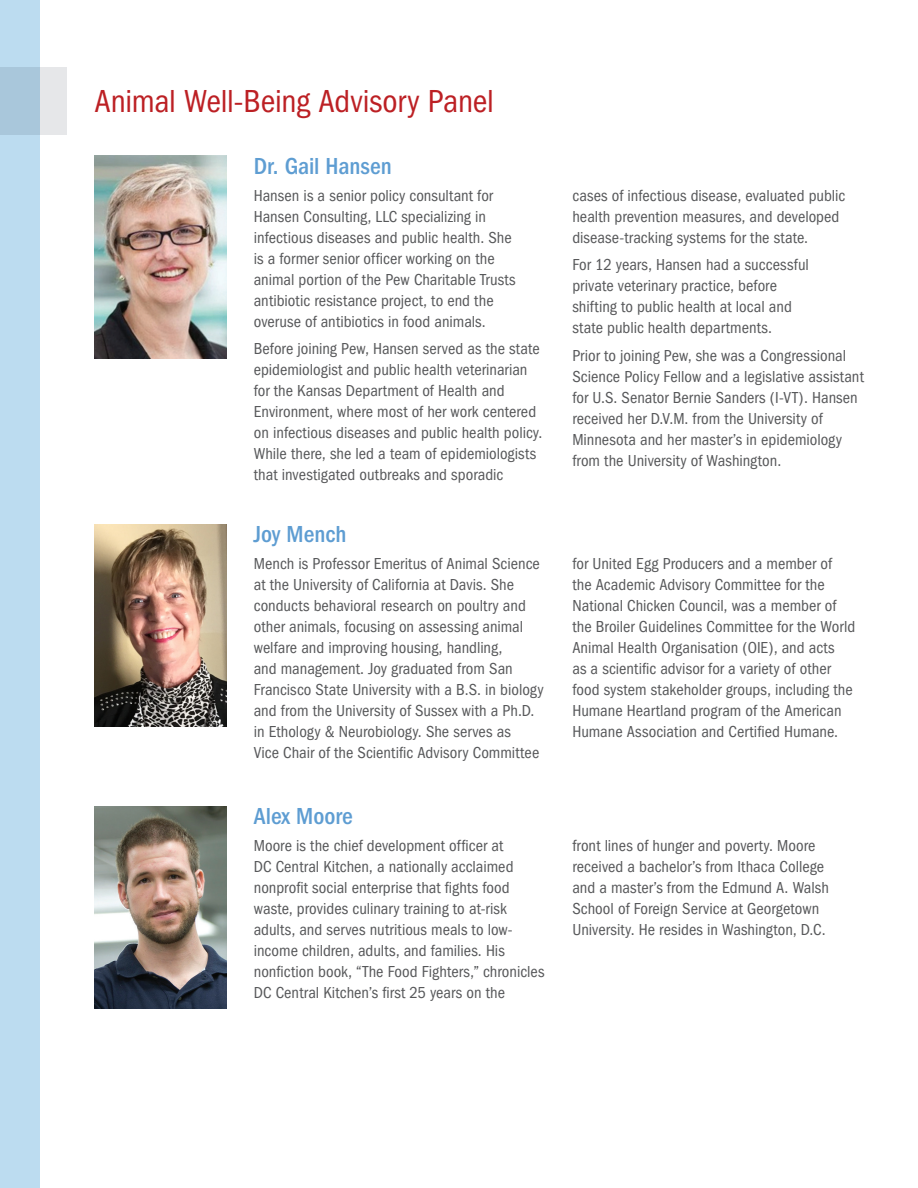
<style>
.page{position:relative;width:918px;height:1188px;background:#fff}
.page>*{position:absolute;margin:0;border:0;box-sizing:border-box;transform-origin:0 0}
.Section_Headline{font:condensed 33px "Franklin Gothic";letter-spacing:-.01em;color:#bc2024}
.Subheadlines{font:500 condensed 24px "Franklin Gothic";color:#5e9dd2}
.Body_Copy{font:condensed 16.5px/21px "Franklin Gothic";color:#57585a}
</style>
<div class="page">
<div style="left:0;top:0;width:40px;height:1188px;background:#bcdcf0"></div>
<svg style="left:0;top:68px;width:67px;height:67px;background:#c1d3e0"></svg>
<img style="left:94px;top:156px;width:133px;height:202px">
<img style="left:94px;top:524px;width:133px;height:203px">
<img style="left:94px;top:806px;width:133px;height:203px">
<p class="Section_Headline" style="left:94px;top:83px;width:401px">Animal Well-Being Advisory Panel</p>
<p class="Subheadlines" style="left:254px;top:152px;width:139px">Dr. Gail Hansen</p>
<p class="Body_Copy" style="left:254px;top:185px;width:263px">Hansen is a senior policy consultant for Hansen Consulting, LLC specializing in infectious diseases and public health. She is a former senior officer working on the animal portion of the Pew Charitable Trusts antibiotic resistance project, to end the overuse of antibiotics in food animals.</p>
<p class="Body_Copy" style="left:254px;top:339px;width:290px">Before joining Pew, Hansen served as the state epidemiologist and public health veterinarian for the Kansas Department of Health and Environment, where most of her work centered on infectious diseases and public health policy.<br>While there, she led a team of epidemiologists that investigated outbreaks and sporadic</p>
<p class="Body_Copy" style="left:572px;top:185px;width:274px">cases of infectious disease, evaluated public health prevention measures, and developed disease-tracking systems for the state.</p>
<p class="Body_Copy" style="left:572px;top:255px;width:238px">For 12 years, Hansen had a successful private veterinary practice, before shifting to public health at local and state public health departments.</p>
<p class="Body_Copy" style="left:572px;top:345px;width:293px">Prior to joining Pew, she was a Congressional Science Policy Fellow and a legislative assistant for U.S. Senator Bernie Sanders (I-VT). Hansen received her D.V.M. from the University of Minnesota and her master’s in epidemiology from the University of Washington.</p>
<p class="Subheadlines" style="left:254px;top:521px;width:94px">Joy Mench</p>
<p class="Body_Copy" style="left:254px;top:554px;width:291px">Mench is Professor Emeritus of Animal Science at the University of California at Davis. She conducts behavioral research on poultry and other animals, focusing on assessing animal welfare and improving housing, handling,<br>and management. Joy graduated from San Francisco State University with a B.S. in biology and from the University of Sussex with a Ph.D. in Ethology &amp; Neurobiology. She serves as<br>Vice Chair of the Scientific Advisory Committee</p>
<p class="Body_Copy" style="left:572px;top:554px;width:284px">for United Egg Producers and a member of the Academic Advisory Committee for the National Chicken Council, was a member of the Broiler Guidelines Committee for the World Animal Health Organisation (OIE), and acts<br>as a scientific advisor for a variety of other food system stakeholder groups, including the Humane Heartland program of the American Humane Association and Certified Humane.</p>
<p class="Subheadlines" style="left:254px;top:803px;width:101px">Alex Moore</p>
<p class="Body_Copy" style="left:254px;top:836px;width:292px">Moore is the chief development officer at<br>DC Central Kitchen, a nationally acclaimed nonprofit social enterprise that fights food waste, provides culinary training to at-risk adults, and serves nutritious meals to low&shy;income children, adults, and families. His nonfiction book, “The Food Fighters,” chronicles DC Central Kitchen’s first 25 years on the</p>
<p class="Body_Copy" style="left:572px;top:836px;width:258px">front lines of hunger and poverty. Moore received a bachelor’s from Ithaca College and a master’s from the Edmund A. Walsh School of Foreign Service at Georgetown University. He resides in Washington, D.C.</p>
</div>
